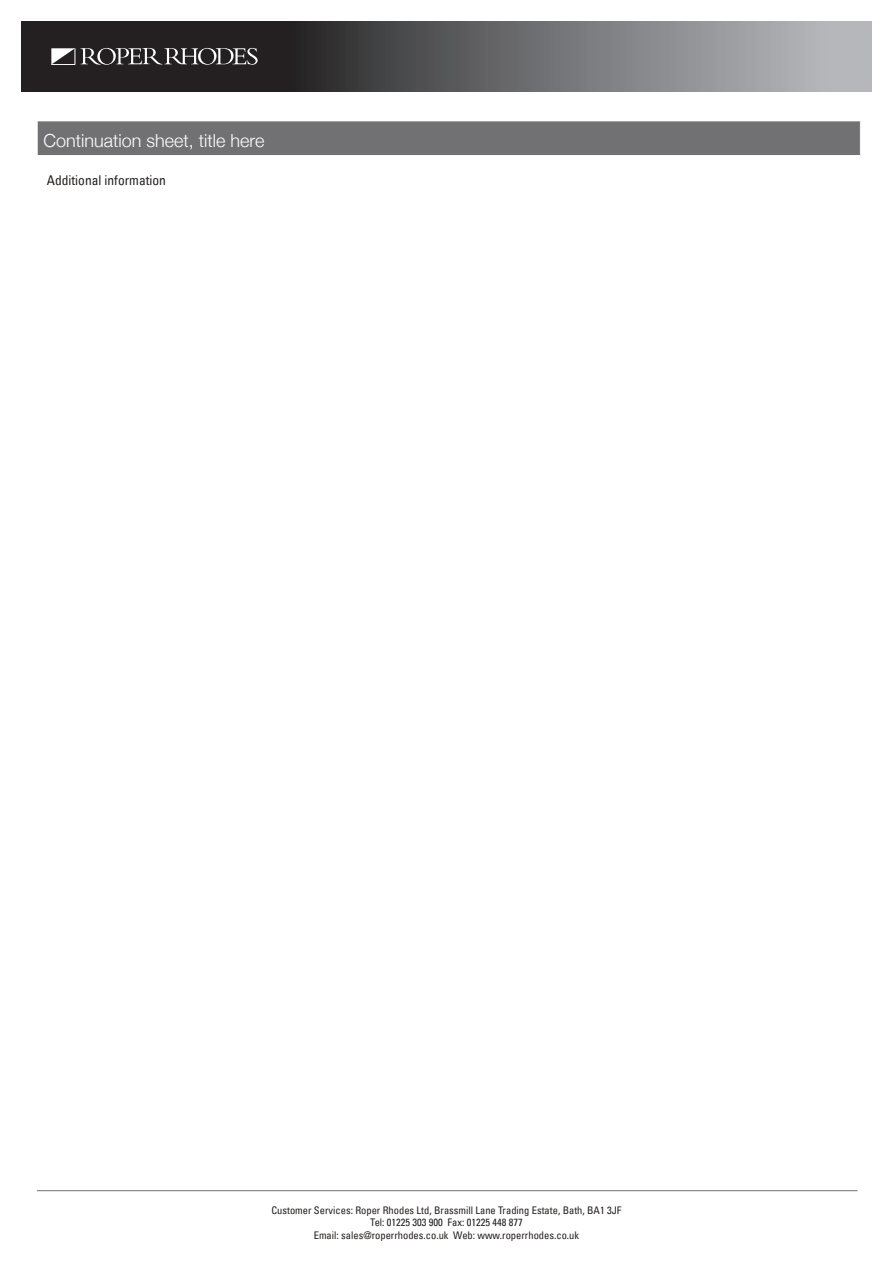
<style>
.page{position:relative;width:893px;height:1263px;background:#fff}
.page>*{position:absolute;margin:0;border:0;box-sizing:border-box;transform-origin:0 0}
.t1{font:300 18px "Helvetica Neue";color:#fff}
.t2{font:condensed 13.5px "Univers LT";color:#241f1f}
.t3{font:condensed 10.5px/12.6px "Univers LT";color:#241f1f;text-align:center}
</style>
<div class="page">
<svg style="left:21px;top:21px;width:851px;height:70px;background:#5f5f61"></svg>
<svg style="left:51px;top:48px;width:207px;height:17px"></svg>
<hr style="left:37px;top:1190px;width:820px;height:1px;background:#717072">
<div style="left:37px;top:121px;width:823px;height:35px;background:#717072"></div>
<hr style="left:37px;top:121px;width:1px;height:34px;background:#fff">
<hr style="left:37px;top:155px;width:824px;height:1px;background:#fff">
<h1 class="t1" style="left:44px;top:129px;width:222px">Continuation sheet, title here</h1>
<p class="t2" style="left:47px;top:172px;width:121px">Additional information</p>
<p class="t3" style="left:271px;top:1204px;width:352px">Customer Services: Roper Rhodes Ltd, Brassmill Lane Trading Estate, Bath, BA1 3JF<br>Tel: 01225 303 900 Fax: 01225 448 877<br>Email: sales@roperrhodes.co.uk Web: www.roperrhodes.co.uk</p>
</div>
